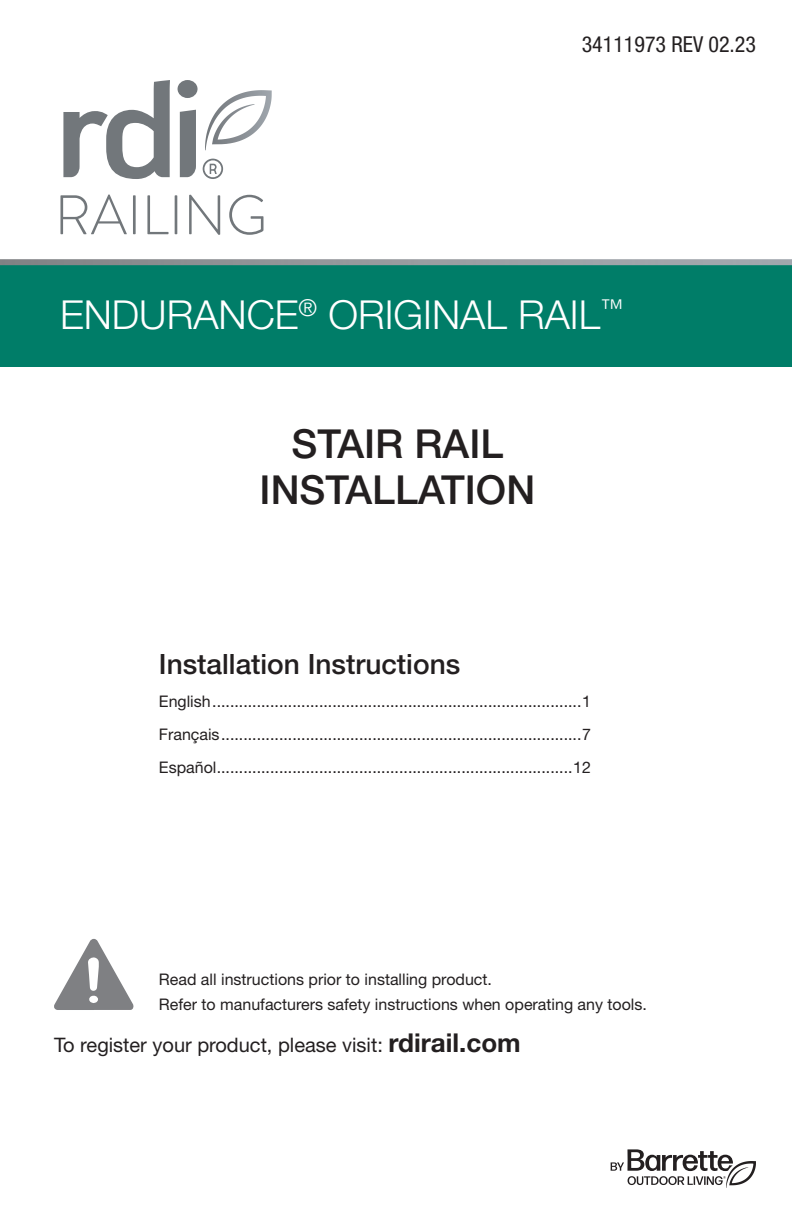
<style>
.page{position:relative;width:792px;height:1224px;background:#fff}
.page>*{position:absolute;margin:0;border:0;box-sizing:border-box;transform-origin:0 0}
.Headline{font:300 40px "Helvetica Neue LT Std";color:#fff}
.Headline-2{font:500 40px "Helvetica Neue LT Std";color:#231f20}
.t1{font:500 28px "Helvetica Neue LT Std";color:#231f20}
.t2{font:condensed 22px "Helvetica Neue LT Std";color:#231f20}
.t3{font:20px "Helvetica Neue LT Std";color:#231f20}
.Body_Copy{font:16px "Helvetica Neue LT Std";color:#231f20}
.s1{font-weight:700;font-size:26px}
</style>
<div class="page">
<div style="left:0;top:262px;width:792px;height:105px;background:#007d68"></div>
<svg style="left:0;top:259px;width:792px;height:6px"></svg>
<svg style="left:63px;top:80px;width:107px;height:99px"></svg>
<svg style="left:178px;top:80px;width:88px;height:99px"></svg>
<svg style="left:60px;top:194px;width:67px;height:40px"></svg>
<hr style="left:133px;top:195px;width:3px;height:39px;background:#72777b">
<svg style="left:147px;top:195px;width:22px;height:39px"></svg>
<hr style="left:175px;top:195px;width:2px;height:39px;background:#72777b">
<svg style="left:189px;top:195px;width:31px;height:40px"></svg>
<svg style="left:229px;top:195px;width:34px;height:40px"></svg>
<svg style="left:54px;top:939px;width:80px;height:71px"></svg>
<svg style="left:611px;top:1149px;width:145px;height:39px"></svg>
<p class="t2" style="left:582px;top:31px;width:176px">34111973 REV 02.23</p>
<p class="Headline" style="left:60px;top:290px;width:565px">ENDURANCE<sup>®</sup> ORIGINAL RAIL<sup>™</sup></p>
<p class="Headline-2" style="left:291px;top:420px;width:213px">STAIR RAIL</p>
<p class="Headline-2" style="left:260px;top:466px;width:277px">INSTALLATION</p>
<p class="t1" style="left:159px;top:648px;width:303px">Installation Instructions</p>
<p class="Body_Copy" style="left:159px;top:692px;width:434px">English...................................................................................1</p>
<p class="Body_Copy" style="left:159px;top:725px;width:434px">Français.................................................................................7</p>
<p class="Body_Copy" style="left:159px;top:758px;width:434px">Español................................................................................12</p>
<p class="Body_Copy" style="left:159px;top:970px;width:335px">Read all instructions prior to installing product.</p>
<p class="Body_Copy" style="left:159px;top:995px;width:490px">Refer to manufacturers safety instructions when operating any tools.</p>
<p class="t3" style="left:54px;top:1033px;width:468px">To register your product, please visit: <span class="s1">rdirail.com</span></p>
</div>
